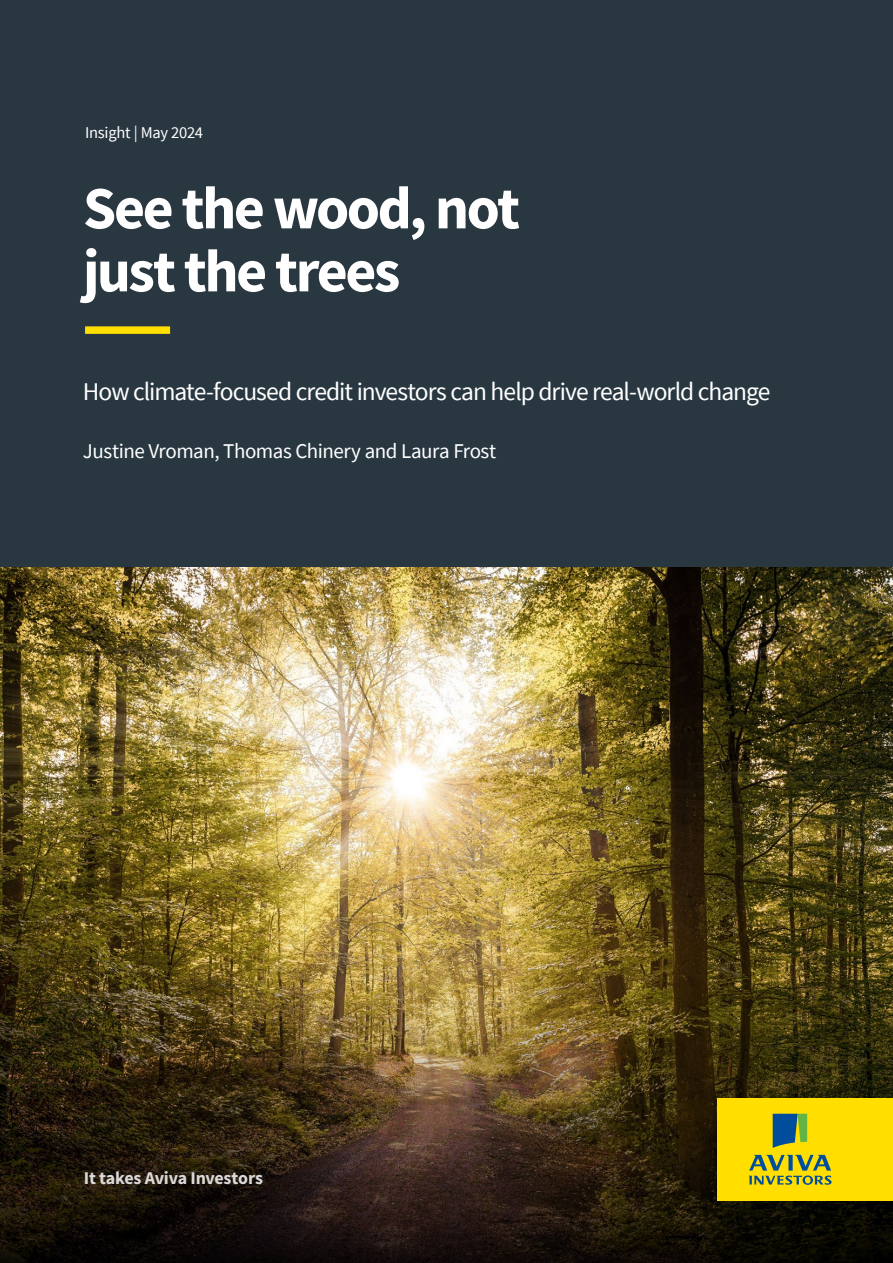
<style>
.page{position:relative;width:893px;height:1263px;background:#293741}
.page>*{position:absolute;margin:0;border:0;box-sizing:border-box;transform-origin:0 0}
.t1{font:700 60px/63px "Source Sans Pro";letter-spacing:-.04em;color:#fff}
.t2{font:25.5px "Source Sans Pro";letter-spacing:-.04em;color:#fff}
.t3{font:21px "Source Sans Pro";letter-spacing:-.02em;color:#fff}
.t4{font:700 18px "Source Sans Pro";letter-spacing:-.015em;color:#dbd9d8}
.t5{font:16.5px "Source Sans Pro";letter-spacing:-.015em;color:#fff}
</style>
<div class="page">
<img style="left:0;top:568px;width:893px;height:344px">
<img style="left:0;top:912px;width:893px;height:351px">
<div style="left:718px;top:1098px;width:175px;height:102px;background:#ffde00"></div>
<svg style="left:749px;top:1155px;width:83px;height:30px"></svg>
<svg style="left:773px;top:1114px;width:34px;height:34px"></svg>
<div style="left:85px;top:326px;width:85px;height:8px;background:#ffde00"></div>
<p class="t5" style="left:85px;top:122px;width:120px">Insight | May 2024</p>
<h1 class="t1" style="left:83px;top:176px;width:439px">See the wood, not just the trees</h1>
<p class="t2" style="left:83px;top:375px;width:689px">How climate-focused credit investors can help drive real-world change</p>
<p class="t3" style="left:83px;top:437px;width:415px">Justine Vroman, Thomas Chinery and Laura Frost</p>
<p class="t4" style="left:84px;top:1166px;width:181px">It takes Aviva Investors</p>
</div>
